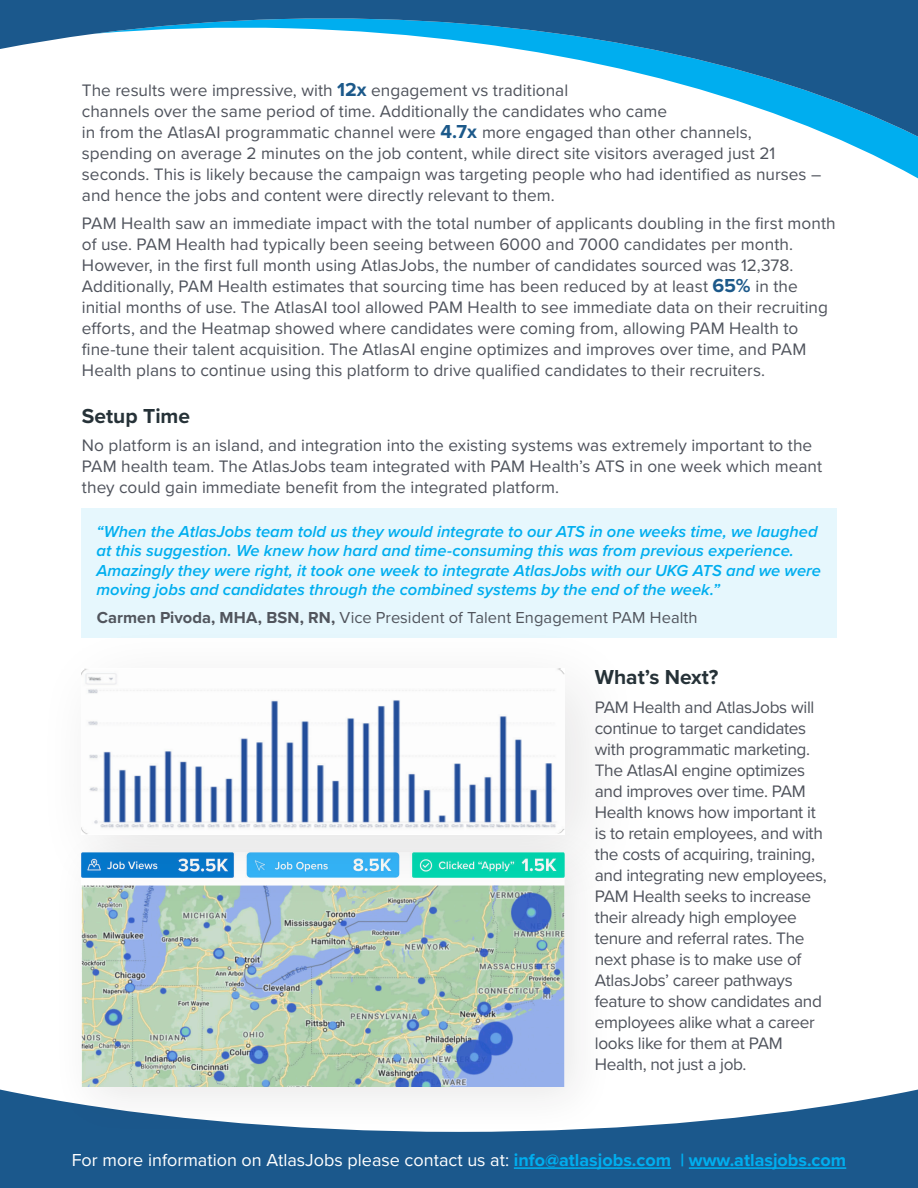
<style>
.page{position:relative;width:918px;height:1188px;background:#fff}
.page>*{position:absolute;margin:0;border:0;box-sizing:border-box;transform-origin:0 0}
.t1{font:700 21px "Proxima Nova";color:#263238}
.t2{font:18px "Proxima Nova";color:#fff}
.B{font:17.25px/21px "Proxima Nova";color:#4f535c}
.B-2{font:17.25px/21px "Proxima Nova";letter-spacing:-.02em;color:#4f535c}
.B-3{font:italic 600 16.5px/19.5px "Proxima Nova";color:#00aeef}
.B-4{font:16.5px "Proxima Nova";letter-spacing:.005em;color:#51555d}
.s1{font-weight:700;font-size:19.5px;color:#1c598a}
.s2{font-weight:700}
.s3{font-weight:700;color:#00aeef}
</style>
<div class="page">
<svg style="left:833px;top:137px;width:85px;height:41px"></svg>
<svg style="left:0;top:0;width:918px;height:137px"></svg>
<svg style="left:0;top:1090px;width:918px;height:49px;fill:#1b588c"></svg>
<div style="left:0;top:1139px;width:918px;height:49px;background:#1b588c"></div>
<hr style="left:514px;top:1167px;width:157px;height:2px;background:#00aeef">
<hr style="left:689px;top:1167px;width:157px;height:2px;background:#00aeef">
<div style="left:49px;top:820px;width:567px;height:319px;background:#231f20;opacity:.1"></div>
<img style="left:82px;top:915px;width:483px;height:171px">
<div style="left:33px;top:619px;width:612px;height:296px;background:#231f20;opacity:.11"></div>
<img style="left:81px;top:668px;width:484px;height:166px">
<div style="left:81px;top:508px;width:756px;height:130px;background:#e6f7fd"></div>
<p class="B" style="left:82px;top:79px;width:741px">The results were impressive, with <span class="s1">12x</span> engagement vs traditional<br>channels over the same period of time. Additionally the candidates who came<br>in from the AtlasAI programmatic channel were <span class="s1">4.7x</span> more engaged than other channels, spending on average 2 minutes on the job content, while direct site visitors averaged just 21 seconds. This is likely because the campaign was targeting people who had identified as nurses – and hence the jobs and content were directly relevant to them.</p>
<p class="B" style="left:82px;top:212px;width:755px">PAM Health saw an immediate impact with the total number of applicants doubling in the first month of use. PAM Health had typically been seeing between 6000 and 7000 candidates per month.<br>However, in the first full month using AtlasJobs, the number of candidates sourced was 12,378.<br>Additionally, PAM Health estimates that sourcing time has been reduced by at least <span class="s1">65%</span> in the initial months of use. The AtlasAI tool allowed PAM Health to see immediate data on their recruiting efforts, and the Heatmap showed where candidates were coming from, allowing PAM Health to fine-tune their talent acquisition. The AtlasAI engine optimizes and improves over time, and PAM Health plans to continue using this platform to drive qualified candidates to their recruiters.</p>
<p class="t1" style="left:82px;top:400px;width:110px">Setup Time</p>
<p class="B" style="left:82px;top:434px;width:742px">No platform is an island, and integration into the existing systems was extremely important to the<br>PAM health team. The AtlasJobs team integrated with PAM Health’s ATS in one week which meant they could gain immediate benefit from the integrated platform.</p>
<p class="B-3" style="left:96px;top:521px;width:726px">“When the AtlasJobs team told us they would integrate to our ATS in one weeks time, we laughed at this suggestion. We knew how hard and time-consuming this was from previous experience.<br>Amazingly they were right, it took one week to integrate AtlasJobs with our UKG ATS and we were moving jobs and candidates through the combined systems by the end of the week.”</p>
<p class="B-4" style="left:97px;top:606px;width:602px"><span class="s2">Carmen Pivoda, MHA, BSN, RN,</span> Vice President of Talent Engagement PAM Health</p>
<p class="t1" style="left:595px;top:662px;width:125px">What’s Next?</p>
<p class="B-2" style="left:595px;top:696px;width:234px">PAM Health and AtlasJobs will continue to target candidates with programmatic marketing.<br>The AtlasAI engine optimizes and improves over time. PAM<br>Health knows how important it is to retain employees, and with the costs of acquiring, training, and integrating new employees,<br>PAM Health seeks to increase their already high employee tenure and referral rates. The next phase is to make use of<br>AtlasJobs’ career pathways feature to show candidates and employees alike what a career looks like for them at PAM<br>Health, not just a job.</p>
<p class="t2" style="left:72px;top:1146px;width:776px">For more information on AtlasJobs please contact us at: <span class="s3">info@atlasjobs.com | www.atlasjobs.com</span></p>
</div>
